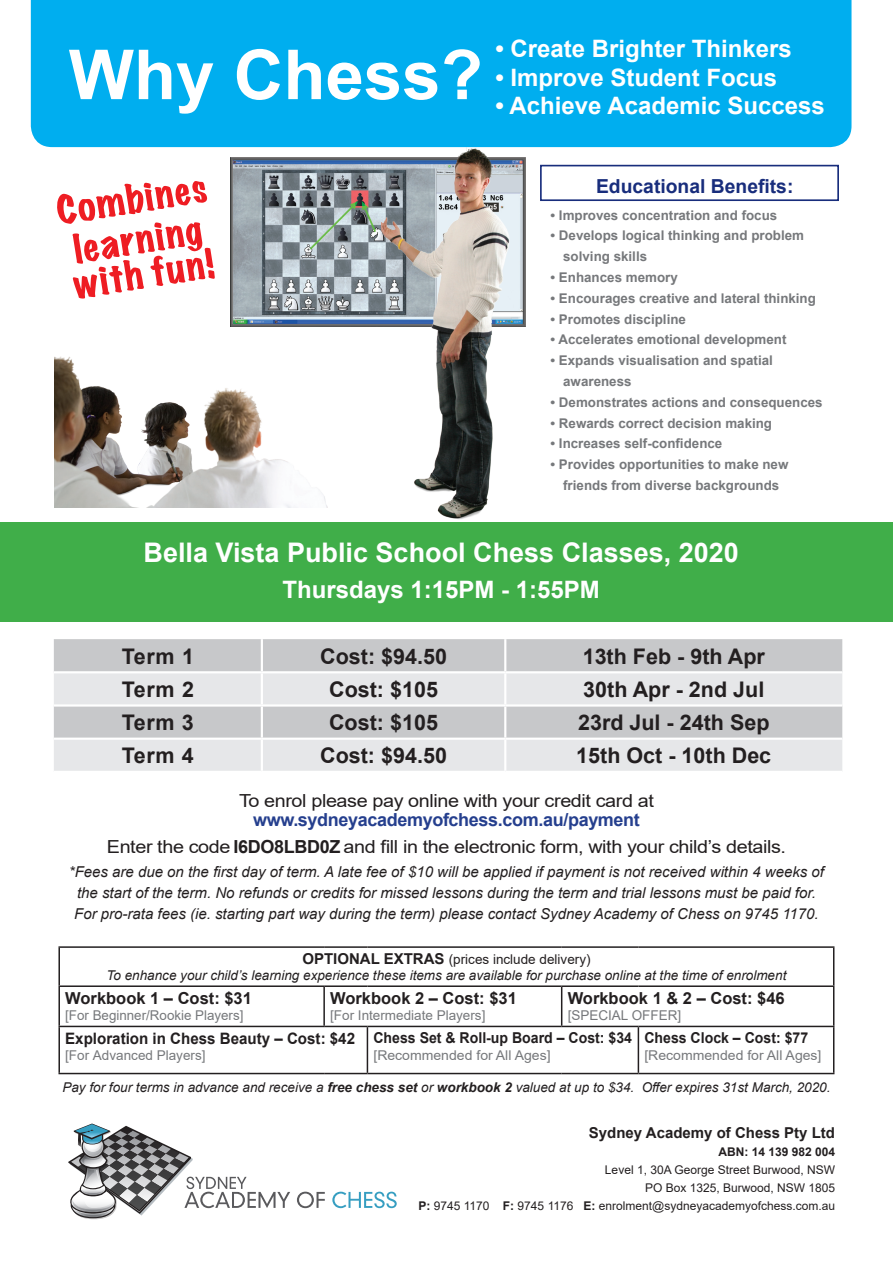
<style>
.page{position:relative;width:893px;height:1263px;background:#fff}
.page>*{position:absolute;margin:0;border:0;box-sizing:border-box;transform-origin:0 0}
.t1{font:700 69px "Arial";color:#fff}
.t2{font:700 27px "Arial";color:#fff}
.t3{font:700 24px "Arial";color:#fff}
.t4{font:700 21.6px "Arial";color:#231f20}
.t5{font:700 19.35px "Arial";color:#182d7c}
.t6{font:18px/27px "Arial";letter-spacing:-.02em;color:#231f20;text-align:center;scale:1.1 1}
.t7{font:700 16.5px "Arial";color:#231f20}
.t8{font:700 15.75px "Arial";color:#231f20;scale:.96 1}
.t9{font:italic 15px/21px "Arial";color:#231f20;text-align:center}
.t10{font:700 15px "Arial";color:#231f20;scale:.94 1}
.t11{font:700 15px "Arial";color:#231f20}
.t12{font:italic 13.5px/16.2px "Arial";color:#231f20;text-align:center}
.t13{font:13.5px "Arial";color:#76787b}
.t14{font:13.5px "Arial";color:#76787b;scale:1.04 1}
.t15{font:700 13.35px/20.9px "Arial";color:#76787b}
.t16{font:12px/18px "Arial";color:#231f20;text-align:right}
.t17{font:700 12px "Arial";color:#231f20}
.s1{font-weight:700;color:#253f8e}
.s2{font-weight:700}
.s3{font-weight:700;font-style:normal;font-size:15px}
.s4{font-style:normal}
</style>
<div class="page">
<img style="left:55px;top:356px;width:81px;height:151px">
<img style="left:136px;top:388px;width:192px;height:120px">
<div style="left:0;top:522px;width:893px;height:99px;background:#40ae49"></div>
<div style="left:31px;top:0;width:820px;height:147px;background:#00aeef"></div>
<div style="left:54px;top:639px;width:788px;height:32px;background:#c7c8ca"></div>
<svg style="left:54px;top:673px;width:788px;height:98px;background:#dcdddf"></svg>
<hr style="left:261px;top:639px;width:2px;height:32px;background:#fff">
<hr style="left:504px;top:639px;width:2px;height:32px;background:#fff">
<hr style="left:261px;top:673px;width:2px;height:31px;background:#fff">
<hr style="left:504px;top:673px;width:2px;height:31px;background:#fff">
<hr style="left:54px;top:704px;width:208px;height:3px;background:#fff">
<hr style="left:262px;top:704px;width:243px;height:3px;background:#fff">
<hr style="left:261px;top:707px;width:2px;height:31px;background:#fff">
<hr style="left:505px;top:704px;width:337px;height:3px;background:#fff">
<hr style="left:504px;top:707px;width:2px;height:31px;background:#fff">
<hr style="left:54px;top:738px;width:208px;height:2px;background:#fff">
<hr style="left:262px;top:738px;width:243px;height:2px;background:#fff">
<hr style="left:261px;top:740px;width:2px;height:31px;background:#fff">
<hr style="left:505px;top:738px;width:337px;height:2px;background:#fff">
<hr style="left:504px;top:740px;width:2px;height:31px;background:#fff">
<img style="left:231px;top:157px;width:295px;height:169px">
<img style="left:381px;top:148px;width:132px;height:371px">
<div style="left:540px;top:165px;width:299px;height:36px;border:2px solid #182d7c"></div>
<svg style="left:57px;top:181px;width:158px;height:118px"></svg>
<svg style="left:297px;top:1192px;width:28px;height:16px"></svg>
<svg style="left:332px;top:1192px;width:65px;height:16px"></svg>
<svg style="left:68px;top:1123px;width:222px;height:96px"></svg>
<hr style="left:58px;top:946px;width:266px;height:2px;background:#231f20">
<hr style="left:58px;top:948px;width:2px;height:37px;background:#231f20">
<hr style="left:324px;top:946px;width:43px;height:2px;background:#231f20">
<hr style="left:367px;top:946px;width:195px;height:2px;background:#231f20">
<hr style="left:562px;top:946px;width:76px;height:2px;background:#231f20">
<hr style="left:638px;top:946px;width:196px;height:2px;background:#231f20">
<hr style="left:833px;top:948px;width:1px;height:37px;background:#231f20">
<hr style="left:58px;top:985px;width:266px;height:2px;background:#231f20">
<hr style="left:58px;top:987px;width:2px;height:39px;background:#231f20">
<hr style="left:324px;top:985px;width:43px;height:2px;background:#231f20">
<hr style="left:323px;top:987px;width:2px;height:39px;background:#231f20">
<hr style="left:367px;top:985px;width:195px;height:2px;background:#231f20">
<hr style="left:562px;top:985px;width:76px;height:2px;background:#231f20">
<hr style="left:561px;top:987px;width:1px;height:39px;background:#231f20">
<hr style="left:638px;top:985px;width:196px;height:2px;background:#231f20">
<hr style="left:833px;top:987px;width:1px;height:39px;background:#231f20">
<hr style="left:58px;top:1026px;width:266px;height:1px;background:#231f20">
<hr style="left:58px;top:1027px;width:2px;height:46px;background:#231f20">
<hr style="left:324px;top:1026px;width:43px;height:1px;background:#231f20">
<hr style="left:367px;top:1026px;width:195px;height:1px;background:#231f20">
<hr style="left:367px;top:1027px;width:1px;height:46px;background:#231f20">
<hr style="left:562px;top:1026px;width:76px;height:1px;background:#231f20">
<hr style="left:638px;top:1026px;width:196px;height:1px;background:#231f20">
<hr style="left:638px;top:1027px;width:1px;height:46px;background:#231f20">
<hr style="left:833px;top:1027px;width:1px;height:46px;background:#231f20">
<hr style="left:58px;top:1073px;width:266px;height:1px;background:#231f20">
<hr style="left:324px;top:1073px;width:43px;height:1px;background:#231f20">
<hr style="left:367px;top:1073px;width:195px;height:1px;background:#231f20">
<hr style="left:562px;top:1073px;width:76px;height:1px;background:#231f20">
<hr style="left:638px;top:1073px;width:196px;height:1px;background:#231f20">
<h1 class="t1" style="left:69px;top:26px;width:416px">Why Chess?</h1>
<h3 class="t3" style="left:495px;top:31px;width:298px">• Create Brighter Thinkers</h3>
<h3 class="t3" style="left:495px;top:60px;width:283px">• Improve Student Focus</h3>
<h3 class="t3" style="left:495px;top:89px;width:331px">• Achieve Academic Success</h3>
<h3 class="t5" style="left:596px;top:172px;width:199px">Educational Benefits:</h3>
<p class="t15" style="left:551px;top:205px;width:228px">• Improves concentration and focus</p>
<p class="t15" style="left:563px;top:225px;width:242px;text-indent:-13px">• Develops logical thinking and problem solving skills</p>
<p class="t15" style="left:551px;top:267px;width:129px">• Enhances memory</p>
<p class="t15" style="left:551px;top:288px;width:267px">• Encourages creative and lateral thinking</p>
<p class="t15" style="left:551px;top:309px;width:137px">• Promotes discipline</p>
<p class="t15" style="left:551px;top:329px;width:237px">• Accelerates emotional development</p>
<p class="t15" style="left:563px;top:350px;width:211px;text-indent:-13px">• Expands visualisation and spatial awareness</p>
<p class="t15" style="left:551px;top:392px;width:274px">• Demonstrates actions and consequences</p>
<p class="t15" style="left:551px;top:413px;width:223px">• Rewards correct decision making</p>
<p class="t15" style="left:551px;top:433px;width:173px">• Increases self-confidence</p>
<p class="t15" style="left:551px;top:454px;width:239px;text-align:center">• Provides opportunities to make new friends from diverse backgrounds</p>
<h2 class="t2" style="left:143px;top:533px;width:597px">Bella Vista Public School Chess Classes, 2020</h2>
<h3 class="t3" style="left:282px;top:572px;width:319px">Thursdays 1:15PM - 1:55PM</h3>
<h3 class="t4" style="left:122px;top:641px;width:74px">Term 1</h3>
<h3 class="t4" style="left:320px;top:641px;width:128px">Cost: $94.50</h3>
<h3 class="t4" style="left:583px;top:641px;width:184px">13th Feb - 9th Apr</h3>
<h3 class="t4" style="left:122px;top:674px;width:74px">Term 2</h3>
<h3 class="t4" style="left:329px;top:674px;width:110px">Cost: $105</h3>
<h3 class="t4" style="left:583px;top:674px;width:183px">30th Apr - 2nd Jul</h3>
<h3 class="t4" style="left:122px;top:707px;width:74px">Term 3</h3>
<h3 class="t4" style="left:329px;top:707px;width:110px">Cost: $105</h3>
<h3 class="t4" style="left:578px;top:707px;width:193px">23rd Jul - 24th Sep</h3>
<h3 class="t4" style="left:122px;top:740px;width:74px">Term 4</h3>
<h3 class="t4" style="left:320px;top:740px;width:128px">Cost: $94.50</h3>
<h3 class="t4" style="left:576px;top:740px;width:197px">15th Oct - 10th Dec</h3>
<h3 class="t6" style="left:239px;top:787px;width:379px">To enrol please pay online with your credit card at</h3>
<h3 class="t6" style="left:107px;top:806px;width:619px"><span class="s1">www.sydneyacademyofchess.com.au/payment<br></span>Enter the code <span class="s2">I6DO8LBD0Z</span> and fill in the electronic form, with your child’s details.</h3>
<p class="t9" style="left:69px;top:862px;width:757px">*Fees are due on the first day of term. A late fee of $10 will be applied if payment is not received within 4 weeks of the start of the term. No refunds or credits for missed lessons during the term and trial lessons must be paid for.<br>For pro-rata fees (ie. starting part way during the term) please contact Sydney Academy of Chess on 9745 1170.</p>
<p class="t12" style="left:107px;top:951px;width:681px"><span class="s3">OPTIONAL EXTRAS</span> <span class="s4">(prices include delivery)<br></span>To enhance your child’s learning experience these items are available for purchase online at the time of enrolment</p>
<p class="t7" style="left:65px;top:987px;width:188px">Workbook 1 – Cost: $31</p>
<p class="t13" style="left:65px;top:1006px;width:180px">[For Beginner/Rookie Players]</p>
<p class="t7" style="left:330px;top:987px;width:188px">Workbook 2 – Cost: $31</p>
<p class="t13" style="left:330px;top:1006px;width:157px">[For Intermediate Players]</p>
<p class="t7" style="left:568px;top:987px;width:219px">Workbook 1 &amp; 2 – Cost: $46</p>
<p class="t13" style="left:568px;top:1006px;width:115px">[SPECIAL OFFER]</p>
<p class="t8" style="left:65px;top:1027px;width:303px">Exploration in Chess Beauty – Cost: $42</p>
<p class="t13" style="left:65px;top:1046px;width:142px">[For Advanced Players]</p>
<p class="t10" style="left:644px;top:1027px;width:176px">Chess Clock – Cost: $77</p>
<p class="t14" style="left:644px;top:1045px;width:172px">[Recommended for All Ages]</p>
<p class="t12" style="left:62px;top:1080px;width:770px">Pay for four terms in advance and receive a <span class="s2">free chess set</span> or <span class="s2">workbook 2</span> valued at up to $34. Offer expires 31st March, 2020.</p>
<p class="t10" style="left:373px;top:1027px;width:277px">Chess Set &amp; Roll-up Board – Cost: $34</p>
<p class="t14" style="left:373px;top:1045px;width:172px">[Recommended for All Ages]</p>
<p class="t11" style="left:589px;top:1122px;width:248px">Sydney Academy of Chess Pty Ltd</p>
<p class="t17" style="left:718px;top:1143px;width:118px">ABN: 14 139 982 004</p>
<p class="t16" style="left:418px;top:1160px;width:418px">Level 1, 30A George Street Burwood, NSW<br>PO Box 1325, Burwood, NSW 1805<br><span class="s2">P:</span> 9745 1170 <span class="s2">F:</span> 9745 1176 <span class="s2">E:</span> enrolment@sydneyacademyofchess.com.au</p>
</div>
